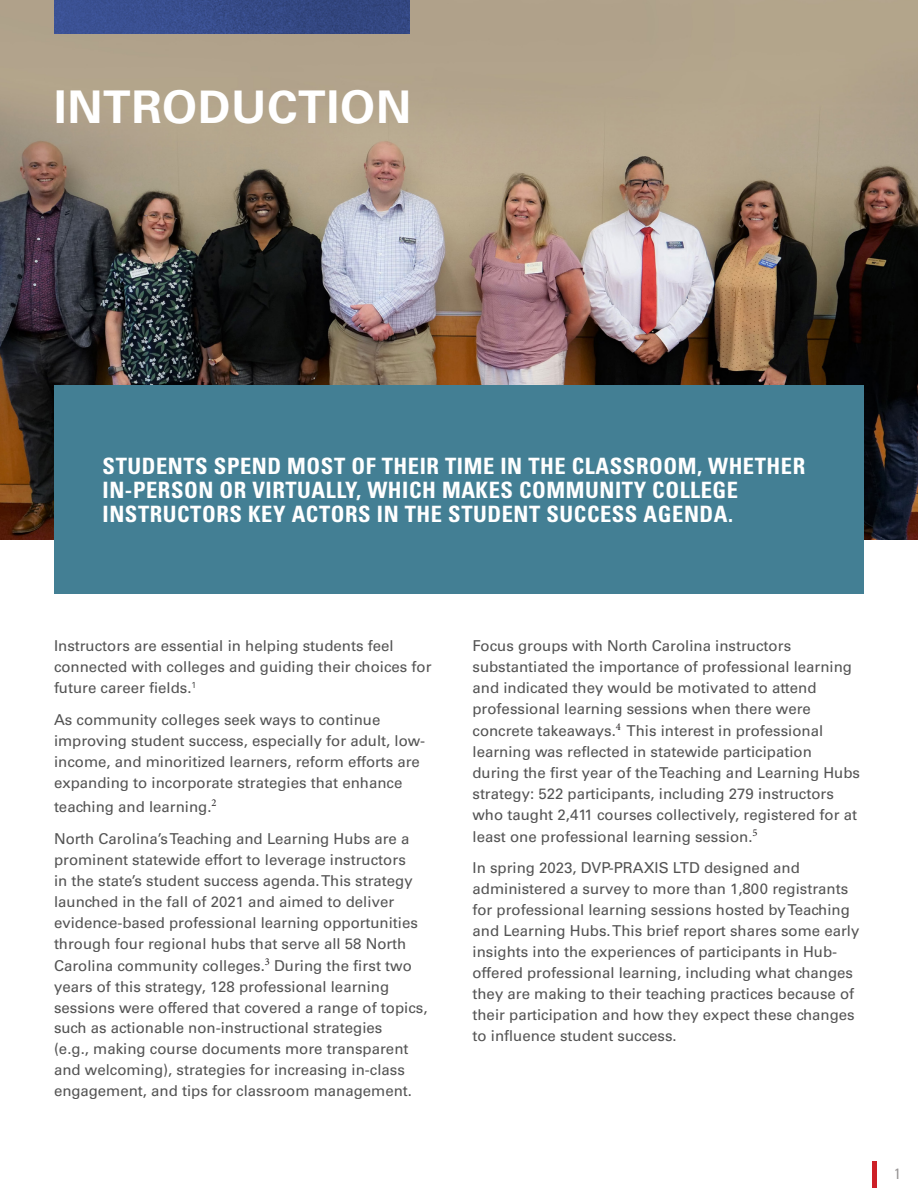
<style>
.page{position:relative;width:918px;height:1188px;background:#fff}
.page>*{position:absolute;margin:0;border:0;box-sizing:border-box;transform-origin:0 0}
.TOC_Belk{font:700 45px "Univers LT Std";letter-spacing:.02em;color:#fff}
.t1{font:700 condensed 22.5px/24px "Univers LT Std";letter-spacing:.025em;color:#fff}
.t2{font:15px/21px "Univers LT Std";color:#535353}
.t3{font:condensed 15px "Univers LT Std";color:#989595}
</style>
<div class="page">
<img style="left:0;top:0;width:918px;height:540px">
<img style="left:54px;top:0;width:355px;height:33px">
<div style="left:54px;top:386px;width:810px;height:208px;background:#437f94"></div>
<div style="left:872px;top:1161px;width:5px;height:27px;background:#cd2027"></div>
<p class="TOC_Belk" style="left:54px;top:80px;width:359px">INTRODUCTION</p>
<p class="t1" style="left:103px;top:454px;width:704px">STUDENTS SPEND MOST OF THEIR TIME IN THE CLASSROOM, WHETHER<br>IN-PERSON OR VIRTUALLY, WHICH MAKES COMMUNITY COLLEGE<br>INSTRUCTORS KEY ACTORS IN THE STUDENT SUCCESS AGENDA.</p>
<p class="t2" style="left:54px;top:636px;width:379px">Instructors are essential in helping students feel connected with colleges and guiding their choices for future career fields.<sup>1</sup></p>
<p class="t2" style="left:54px;top:709px;width:373px">As community colleges seek ways to continue improving student success, especially for adult, low&shy;income, and minoritized learners, reform efforts are expanding to incorporate strategies that enhance</p>
<p class="t2" style="left:54px;top:796px;width:164px">teaching and learning.<sup>2</sup></p>
<p class="t2" style="left:54px;top:828px;width:375px">North Carolina’s Teaching and Learning Hubs are a prominent statewide effort to leverage instructors<br>in the state’s student success agenda. This strategy launched in the fall of 2021 and aimed to deliver evidence-based professional learning opportunities through four regional hubs that serve all 58 North Carolina community colleges.<sup>3</sup> During the first two years of this strategy, 128 professional learning sessions were offered that covered a range of topics, such as actionable non-instructional strategies<br>(e.g., making course documents more transparent and welcoming), strategies for increasing in-class engagement, and tips for classroom management.</p>
<p class="t2" style="left:472px;top:635px;width:389px">Focus groups with North Carolina instructors substantiated the importance of professional learning and indicated they would be motivated to attend professional learning sessions when there were concrete takeaways.<sup>4</sup> This interest in professional learning was reflected in statewide participation during the first year of the Teaching and Learning Hubs strategy: 522 participants, including 279 instructors who taught 2,411 courses collectively, registered for at least one professional learning session.<sup>5</sup></p>
<p class="t2" style="left:472px;top:858px;width:388px">In spring 2023, DVP-PRAXIS LTD designed and administered a survey to more than 1,800 registrants for professional learning sessions hosted by Teaching and Learning Hubs. This brief report shares some early insights into the experiences of participants in Hub&shy;offered professional learning, including what changes they are making to their teaching practices because of their participation and how they expect these changes to influence student success.</p>
<p class="t3" style="left:894px;top:1164px;width:8px">1</p>
</div>
